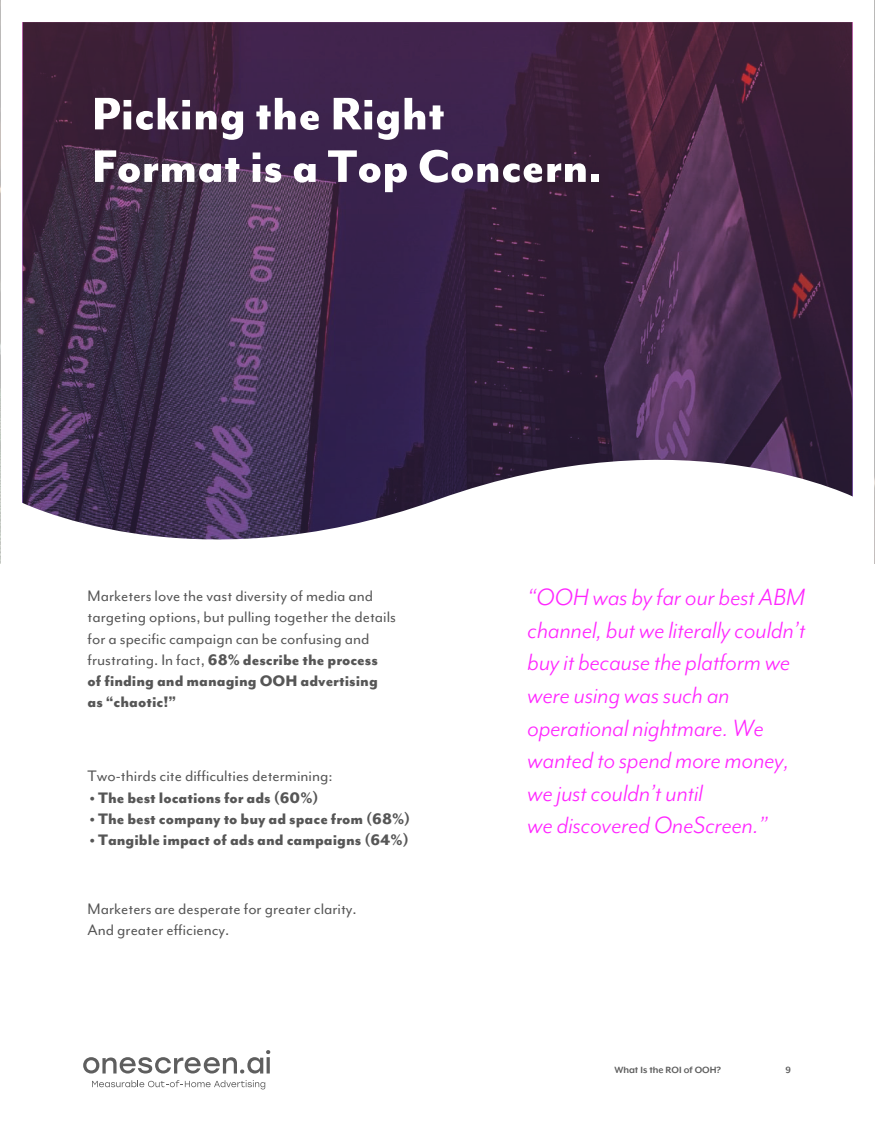
<style>
.page{position:relative;width:875px;height:1133px;background:#fff}
.page>*{position:absolute;margin:0;border:0;box-sizing:border-box;transform-origin:0 0}
.t1{font:800 52.5px/52.5px "Mr Eaves Mod OT";color:#fff}
.t2{font:italic 27.12px/32.6px "Mr Eaves Mod OT";color:#ff26ff}
.t3{font:17.5px/21px "Mr Eaves Mod OT";color:#565656}
.t4{font:800 17.5px "Mr Eaves Mod OT";color:#565656}
.t5{font:700 10.5px "Mr Eaves XL Mod OT";color:#5e5e5e}
.s1{font-weight:800}
</style>
<div class="page">
<svg style="left:23px;top:22px;width:829px;height:388px;background:#3e2644"></svg>
<svg style="left:22px;top:410px;width:831px;height:130px"></svg>
<svg style="left:90px;top:98px;width:310px;height:118px;background:#41294b"></svg>
<svg style="left:83px;top:1050px;width:187px;height:23px"></svg>
<svg style="left:92px;top:1080px;width:173px;height:9px"></svg>
<h1 class="t1" style="left:92px;top:86px;width:512px">Picking the Right<br>Format is a Top Concern.</h1>
<p class="t3" style="left:88px;top:585px;width:310px">Marketers love the vast diversity of media and targeting options, but pulling together the details for a specific campaign can be confusing and frustrating. In fact, <span class="s1">68% describe the process<br>of finding and managing OOH advertising as “chaotic!”</span></p>
<p class="t3" style="left:88px;top:765px;width:247px">Two-thirds cite difficulties determining:</p>
<p class="t4" style="left:89px;top:787px;width:231px">• The best locations for ads (60%)</p>
<p class="t4" style="left:89px;top:808px;width:323px">• The best company to buy ad space from (68%)</p>
<p class="t4" style="left:89px;top:829px;width:321px">• Tangible impact of ads and campaigns (64%)</p>
<p class="t3" style="left:88px;top:897px;width:271px">Marketers are desperate for greater clarity.<br>And greater efficiency.</p>
<h2 class="t2" style="left:528px;top:580px;width:279px">“OOH was by far our best ABM channel, but we literally couldn’t buy it because the platform we were using was such an operational nightmare. We wanted to spend more money, we just couldn’t until<br>we discovered OneScreen.”</h2>
<p class="t5" style="left:614px;top:1063px;width:108px">What Is the ROI of OOH?</p>
<p class="t5" style="left:785px;top:1063px;width:7px">9</p>
</div>
